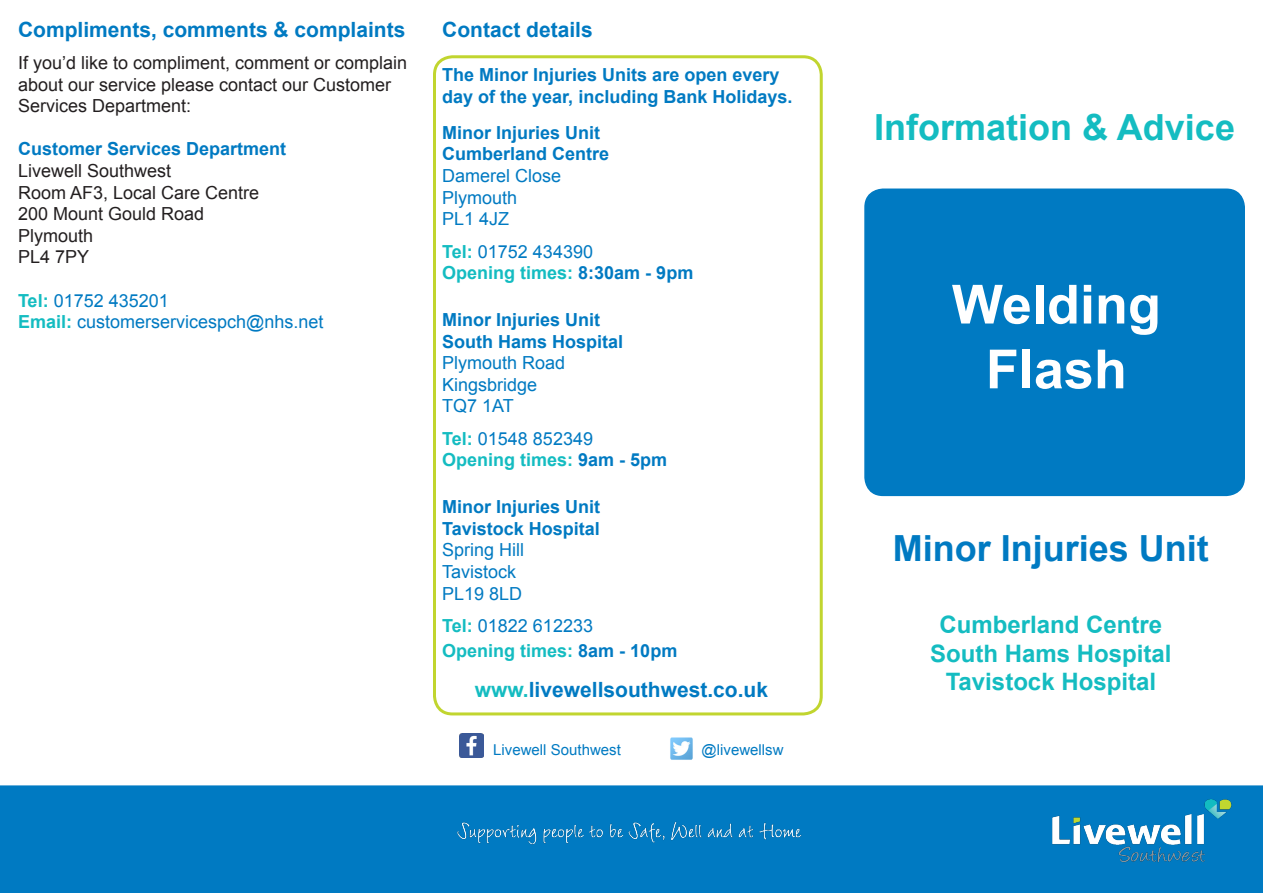
<style>
.page{position:relative;width:1263px;height:893px;background:#fff}
.page>*{position:absolute;margin:0;border:0;box-sizing:border-box;transform-origin:0 0}
.t1{font:700 54px/64.8px "Arial";color:#fff;text-align:center}
.t2{font:700 36px "Arial";color:#14bcc1}
.t3{font:700 36px "Arial";color:#007ac2}
.t4{font:700 24px/28.8px "Arial";color:#14bcc1;text-align:center}
.t5{font:700 21px "Arial";color:#007ac2}
.t6{font:700 18px/21.6px "Arial";color:#007ac2}
.t7{font:18px/21.6px "Arial";color:#231f20}
.t8{font:18px/21.6px "Arial";color:#007ac2}
.t9{font:700 18px/25.2px "Arial";color:#14bcc1}
.t10{font:15px "Arial";color:#007ac2}
.s1{font-weight:700;color:#007ac2}
.s2{font-weight:700;color:#14bcc1}
.s3{font-weight:400}
.s4{color:#007ac2}
.s5{font-weight:400;color:#007ac2}
.s6{color:#14bcc1}
</style>
<div class="page">
<img style="left:459px;top:734px;width:24px;height:24px">
<img style="left:670px;top:737px;width:23px;height:23px">
<div style="left:0;top:785px;width:1263px;height:108px;background:#007ac2"></div>
<img style="left:449px;top:818px;width:359px;height:29px">
<div style="left:433px;top:55px;width:390px;height:660px;border:3px solid #c1d52f;border-radius:18px"></div>
<div style="left:865px;top:189px;width:379px;height:306px;background:#007ac2;border-radius:18px"></div>
<div style="left:864px;top:189px;width:381px;height:307px;border:2px solid #007ac2;border-radius:18px"></div>
<p class="t5" style="left:18px;top:15px;width:389px">Compliments, comments &amp; complaints</p>
<p class="t7" style="left:18px;top:52px;width:391px">If you’d like to compliment, comment or complain about our service please contact our Customer<br>Services Department:</p>
<p class="t7" style="left:18px;top:138px;width:270px"><span class="s1">Customer Services Department<br></span>Livewell Southwest<br>Room AF3, Local Care Centre<br>200 Mount Gould Road<br>Plymouth<br>PL4 7PY</p>
<p class="t8" style="left:18px;top:290px;width:307px"><span class="s2">Tel:</span> 01752 435201<br><span class="s2">Email:</span> customerservicespch@nhs.net</p>
<p class="t5" style="left:442px;top:15px;width:152px">Contact details</p>
<p class="t6" style="left:442px;top:65px;width:352px">The Minor Injuries Units are open every day of the year, including Bank Holidays.</p>
<p class="t6" style="left:442px;top:122px;width:169px">Minor Injuries Unit<br>Cumberland Centre<br><span class="s3">Damerel Close<br>Plymouth<br>PL1 4JZ</span></p>
<p class="t8" style="left:442px;top:241px;width:152px"><span class="s2">Tel:</span> 01752 434390</p>
<p class="t9" style="left:442px;top:261px;width:253px">Opening times: <span class="s4">8:30am - 9pm</span></p>
<p class="t6" style="left:442px;top:309px;width:183px">Minor Injuries Unit<br>South Hams Hospital<br><span class="s3">Plymouth Road</span></p>
<p class="t8" style="left:442px;top:374px;width:97px">Kingsbridge<br>TQ7 1AT</p>
<p class="t8" style="left:442px;top:428px;width:152px"><span class="s2">Tel:</span> 01548 852349</p>
<p class="t9" style="left:442px;top:448px;width:227px">Opening times: <span class="s4">9am - 5pm</span></p>
<p class="t6" style="left:442px;top:497px;width:160px">Minor Injuries Unit<br>Tavistock Hospital<br><span class="s3">Spring Hill<br>Tavistock<br>PL19 8LD</span></p>
<p class="t9" style="left:442px;top:614px;width:237px">Tel: <span class="s5">01822 612233<br></span>Opening times: <span class="s4">8am - 10pm</span></p>
<p class="t5" style="left:475px;top:675px;width:295px"><span class="s6">www.</span>livewellsouthwest.co.uk</p>
<p class="t10" style="left:493px;top:740px;width:129px">Livewell Southwest</p>
<p class="t10" style="left:702px;top:740px;width:83px">@livewellsw</p>
<p class="t2" style="left:874px;top:103px;width:362px">Information &amp; Advice</p>
<p class="t1" style="left:952px;top:274px;width:211px">Welding<br>Flash</p>
<p class="t3" style="left:893px;top:524px;width:318px">Minor Injuries Unit</p>
<p class="t4" style="left:930px;top:611px;width:243px">Cumberland Centre<br>South Hams Hospital<br>Tavistock Hospital</p>
</div>
